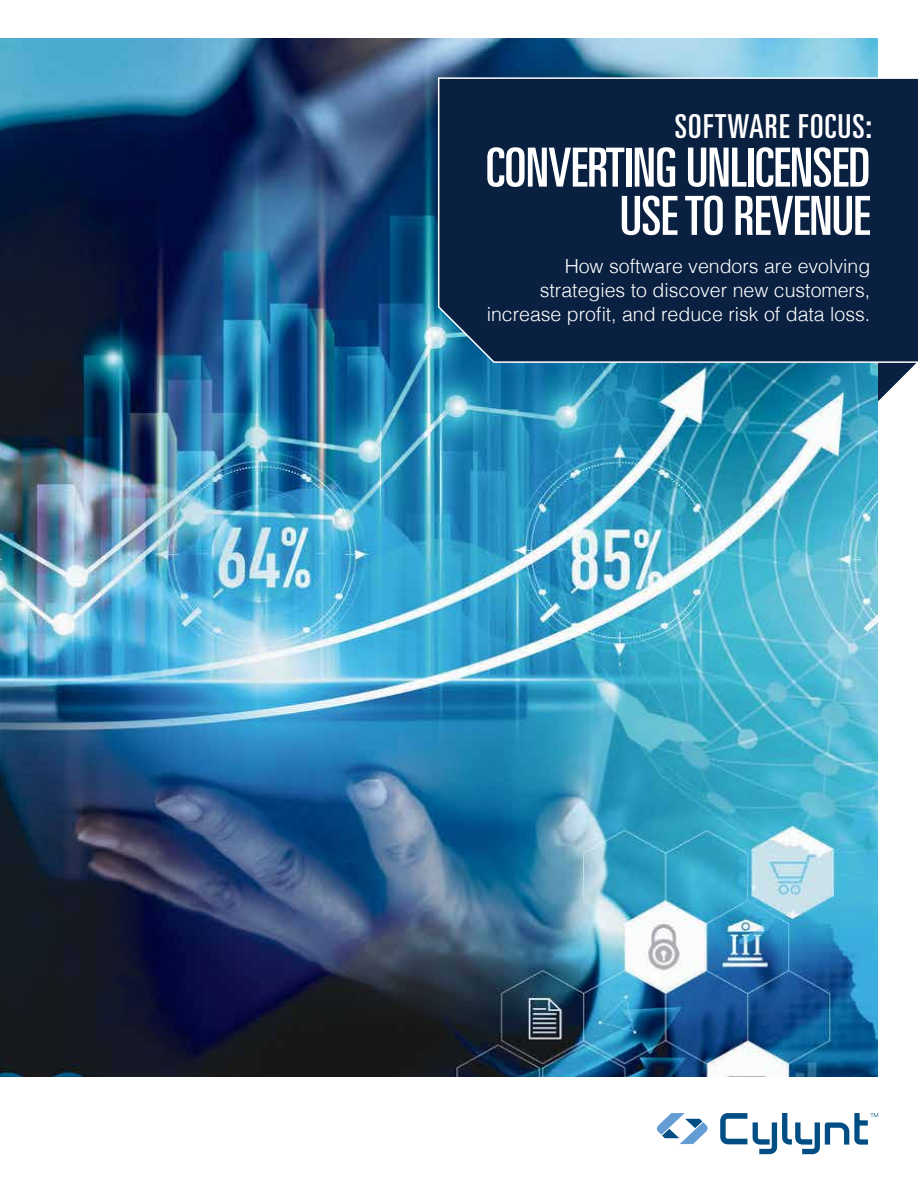
<style>
.page{position:relative;width:918px;height:1188px;background:#fff}
.page>*{position:absolute;margin:0;border:0;box-sizing:border-box;transform-origin:0 0}
.t1{font:ultra-condensed 54px/48.3px "Univers";letter-spacing:-.01em;color:#fff;text-align:right}
.t2{font:ultra-condensed 33px "Univers";letter-spacing:.04em;color:#fff}
.t3{font:300 19.5px/24.2px "Helvetica";color:#fff;text-align:right}
</style>
<div class="page">
<svg style="left:878px;top:364px;width:38px;height:38px"></svg>
<img style="left:0;top:38px;width:878px;height:1039px">
<svg style="left:720px;top:1113px;width:27px;height:31px"></svg>
<svg style="left:657px;top:1113px;width:51px;height:31px"></svg>
<svg style="left:753px;top:1113px;width:125px;height:41px"></svg>
<div style="left:437px;top:77px;width:481px;height:287px;background:#092041"></div>
<h2 class="t2" style="left:675px;top:108px;width:199px">SOFTWARE FOCUS:</h2>
<h1 class="t1" style="left:486px;top:143px;width:386px">CONVERTING UNLICENSED<br>USE TO REVENUE</h1>
<p class="t3" style="left:487px;top:252px;width:385px">How software vendors are evolving strategies to discover new customers, increase profit, and reduce risk of data loss.</p>
</div>
